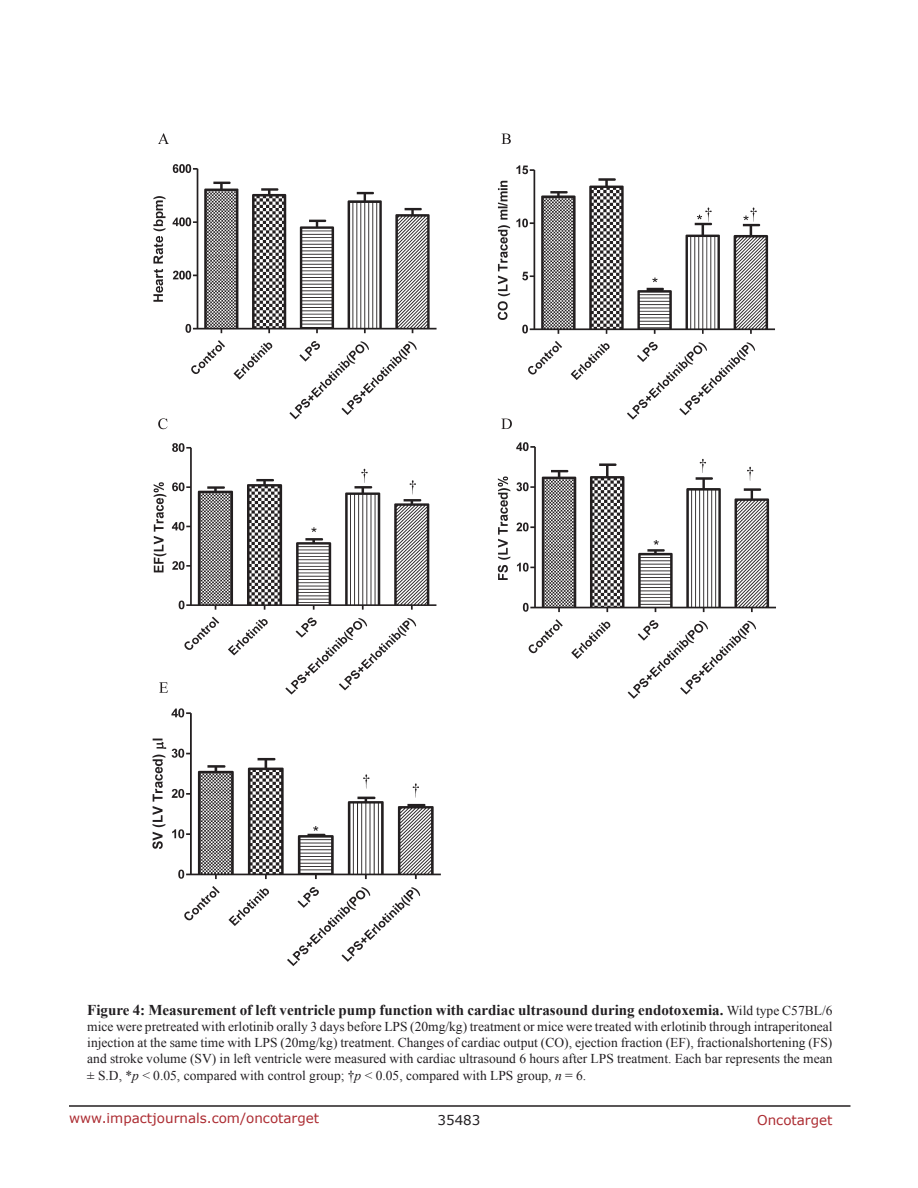
<style>
.page{position:relative;width:918px;height:1188px;background:#fff}
.page>*{position:absolute;margin:0;border:0;box-sizing:border-box;transform-origin:0 0}
.FigureText{font:700 15px "Times New Roman";color:#221f22}
.FigureText-2{font:13.5px/16.2px "Times New Roman";color:#221f22;text-align:justify}
.t1{font:13.5px "Verdana";color:#ac2b31}
.t2{font:13.5px "Verdana";color:#221f22}
.s1{font-weight:400;font-size:13.5px}
.s2{font-style:italic}
</style>
<div class="page">
<hr style="left:69px;top:1105px;width:781px;height:2px;background:#231f20">
<img style="left:152px;top:133px;width:624px;height:833px">
<p class="FigureText" style="left:87px;top:999px;width:747px">Figure 4: Measurement of left ventricle pump function with cardiac ultrasound during endotoxemia. <span class="s1">Wild type C57BL/6</span></p>
<p class="FigureText-2" style="left:87px;top:1018px;width:747px">mice were pretreated with erlotinib orally 3 days before LPS (20mg/kg) treatment or mice were treated with erlotinib through intraperitoneal injection at the same time with LPS (20mg/kg) treatment. Changes of cardiac output (CO), ejection fraction (EF), fractionalshortening (FS) and stroke volume (SV) in left ventricle were measured with cardiac ultrasound 6 hours after LPS treatment. Each bar represents the mean ± S.D, *<span class="s2">p</span> &lt; 0.05, compared with control group; †<span class="s2">p</span> &lt; 0.05, compared with LPS group, <span class="s2">n</span> = 6.</p>
<p class="t1" style="left:69px;top:1109px;width:252px">www.impactjournals.com/oncotarget</p>
<p class="t2" style="left:438px;top:1111px;width:44px">35483</p>
<p class="t1" style="left:757px;top:1111px;width:77px">Oncotarget</p>
</div>
